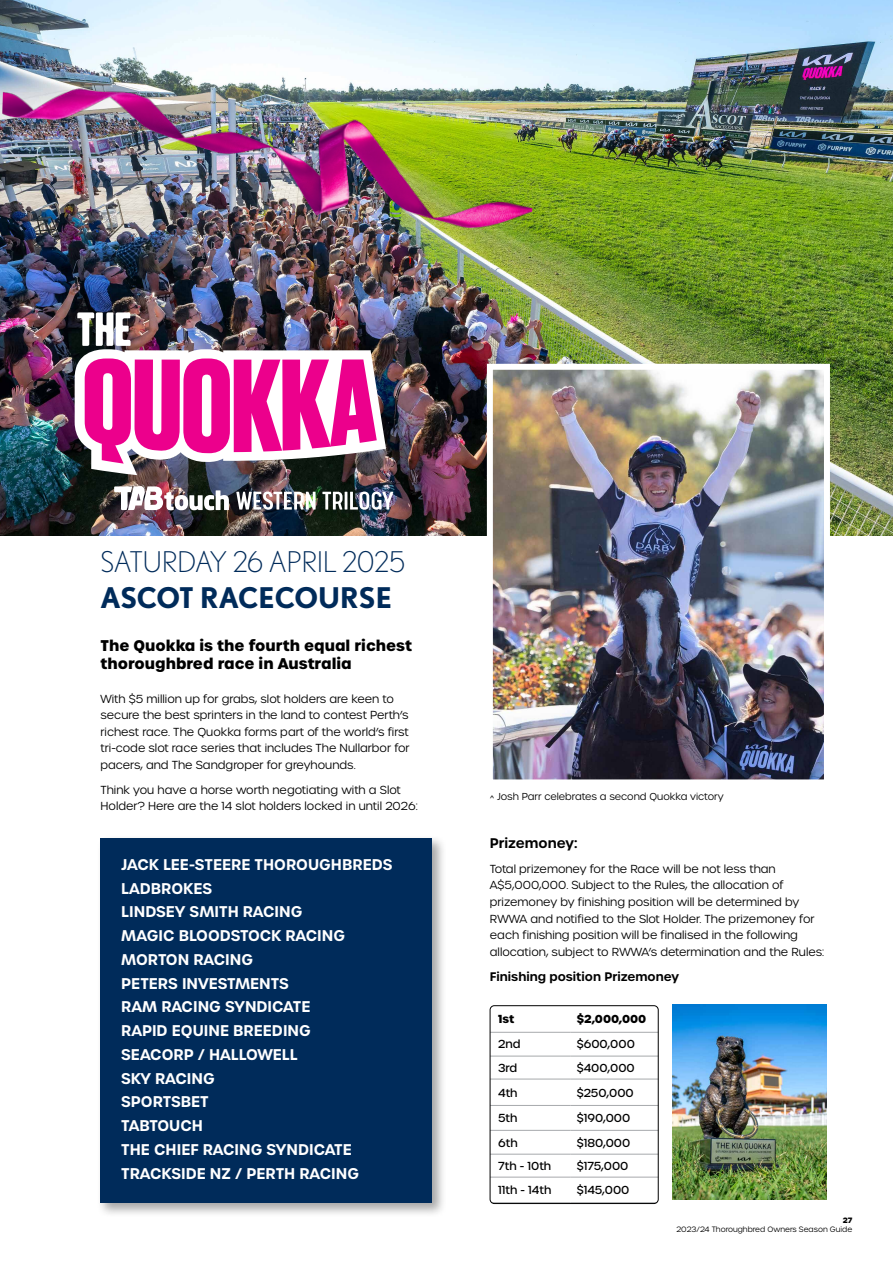
<style>
.page{position:relative;width:893px;height:1263px;background:#fff}
.page>*{position:absolute;margin:0;border:0;box-sizing:border-box;transform-origin:0 0}
.t1{font:300 28.5px "Nobel";color:#002b5a}
.t2{font:700 28.5px "Nobel";color:#002b5a}
.t3{font:600 15px/23.7px "Urbane";color:#fff}
.t4{font:700 15px/18px "Urbane";color:#000}
.t5{font:600 13.5px "Urbane";color:#000}
.t6{font:600 12px "Urbane";color:#000}
.t7{font:300 11.25px/16.5px "Urbane";color:#000}
.t8{font:500 11.25px "Urbane";color:#000}
.t9{font:700 11.25px "Urbane";color:#000}
.t10{font:300 9.75px "Urbane";color:#000}
.t11{font:300 7.5px "Urbane";color:#000}
.t12{font:700 7.5px "Urbane";color:#000}
</style>
<div class="page">
<div style="left:97px;top:835px;width:349px;height:382px;background:#000;opacity:.35"></div>
<div style="left:100px;top:838px;width:331px;height:364px;background:#002b5a"></div>
<img style="left:0;top:0;width:893px;height:536px">
<svg style="left:490px;top:1006px;width:168px;height:171px"></svg>
<hr style="left:490px;top:1032px;width:81px;height:1px;background:#a7a9ac">
<hr style="left:571px;top:1032px;width:87px;height:1px;background:#a7a9ac">
<hr style="left:490px;top:1056px;width:81px;height:1px;background:#a7a9ac">
<hr style="left:571px;top:1056px;width:87px;height:1px;background:#a7a9ac">
<hr style="left:490px;top:1079px;width:81px;height:1px;background:#a7a9ac">
<hr style="left:571px;top:1079px;width:87px;height:1px;background:#a7a9ac">
<hr style="left:490px;top:1105px;width:81px;height:1px;background:#a7a9ac">
<hr style="left:571px;top:1105px;width:87px;height:1px;background:#a7a9ac">
<hr style="left:490px;top:1130px;width:81px;height:1px;background:#a7a9ac">
<hr style="left:571px;top:1130px;width:87px;height:1px;background:#a7a9ac">
<hr style="left:490px;top:1154px;width:81px;height:1px;background:#a7a9ac">
<hr style="left:571px;top:1154px;width:87px;height:1px;background:#a7a9ac">
<hr style="left:490px;top:1177px;width:81px;height:1px;background:#a7a9ac">
<hr style="left:571px;top:1177px;width:87px;height:1px;background:#a7a9ac">
<hr style="left:490px;top:1202px;width:81px;height:1px;background:#a7a9ac">
<hr style="left:571px;top:1202px;width:87px;height:1px;background:#a7a9ac">
<div style="left:490px;top:1005px;width:168px;height:199px;border:1px solid #000;border-radius:4px"></div>
<img style="left:494px;top:371px;width:329px;height:407px">
<div style="left:487px;top:364px;width:343px;height:421px;border:6px solid #fff"></div>
<img style="left:673px;top:1005px;width:154px;height:194px">
<svg style="left:75px;top:349px;width:311px;height:126px"></svg>
<img style="left:114px;top:486px;width:279px;height:24px">
<img style="left:0;top:59px;width:536px;height:290px">
<h1 class="t1" style="left:100px;top:545px;width:306px">SATURDAY 26 APRIL 2025</h1>
<h1 class="t2" style="left:100px;top:580px;width:293px">ASCOT RACECOURSE</h1>
<h2 class="t4" style="left:100px;top:637px;width:313px">The Quokka is the fourth equal richest thoroughbred race in Australia</h2>
<p class="t7" style="left:100px;top:690px;width:311px">With $5 million up for grabs, slot holders are keen to secure the best sprinters in the land to contest Perth’s richest race. The Quokka forms part of the world’s first tri-code slot race series that includes The Nullarbor for pacers, and The Sandgroper for greyhounds.</p>
<p class="t7" style="left:100px;top:781px;width:319px">Think you have a horse worth negotiating with a Slot<br>Holder? Here are the 14 slot holders locked in until 2026:</p>
<p class="t3" style="left:121px;top:853px;width:273px">JACK LEE-STEERE THOROUGHBREDS<br>LADBROKES<br>LINDSEY SMITH RACING<br>MAGIC BLOODSTOCK RACING<br>MORTON RACING<br>PETERS INVESTMENTS<br>RAM RACING SYNDICATE<br>RAPID EQUINE BREEDING<br>SEACORP / HALLOWELL<br>SKY RACING<br>SPORTSBET<br>TABTOUCH<br>THE CHIEF RACING SYNDICATE<br>TRACKSIDE NZ / PERTH RACING</p>
<p class="t10" style="left:490px;top:790px;width:235px">^ Josh Parr celebrates a second Quokka victory</p>
<p class="t5" style="left:490px;top:834px;width:89px">Prizemoney:</p>
<p class="t7" style="left:490px;top:861px;width:336px">Total prizemoney for the Race will be not less than A$5,000,000. Subject to the Rules, the allocation of prizemoney by finishing position will be determined by RWWA and notified to the Slot Holder. The prizemoney for each finishing position will be finalised in the following allocation, subject to RWWA’s determination and the Rules:</p>
<p class="t6" style="left:490px;top:968px;width:191px">Finishing position Prizemoney</p>
<p class="t9" style="left:498px;top:1011px;width:18px">1st</p>
<p class="t9" style="left:577px;top:1011px;width:71px">$2,000,000</p>
<p class="t8" style="left:498px;top:1037px;width:24px">2nd</p>
<p class="t8" style="left:577px;top:1037px;width:60px">$600,000</p>
<p class="t8" style="left:498px;top:1060px;width:21px">3rd</p>
<p class="t8" style="left:577px;top:1060px;width:60px">$400,000</p>
<p class="t8" style="left:498px;top:1085px;width:21px">4th</p>
<p class="t8" style="left:577px;top:1085px;width:59px">$250,000</p>
<p class="t8" style="left:498px;top:1111px;width:21px">5th</p>
<p class="t8" style="left:577px;top:1111px;width:55px">$190,000</p>
<p class="t8" style="left:498px;top:1135px;width:21px">6th</p>
<p class="t8" style="left:577px;top:1135px;width:55px">$180,000</p>
<p class="t8" style="left:498px;top:1158px;width:55px">7th - 10th</p>
<p class="t8" style="left:577px;top:1158px;width:53px">$175,000</p>
<p class="t8" style="left:498px;top:1183px;width:55px">11th - 14th</p>
<p class="t8" style="left:577px;top:1183px;width:54px">$145,000</p>
<p class="t12" style="left:843px;top:1215px;width:11px">27</p>
<p class="t11" style="left:676px;top:1224px;width:177px">2023/24 Thoroughbred Owners Season Guide</p>
</div>
